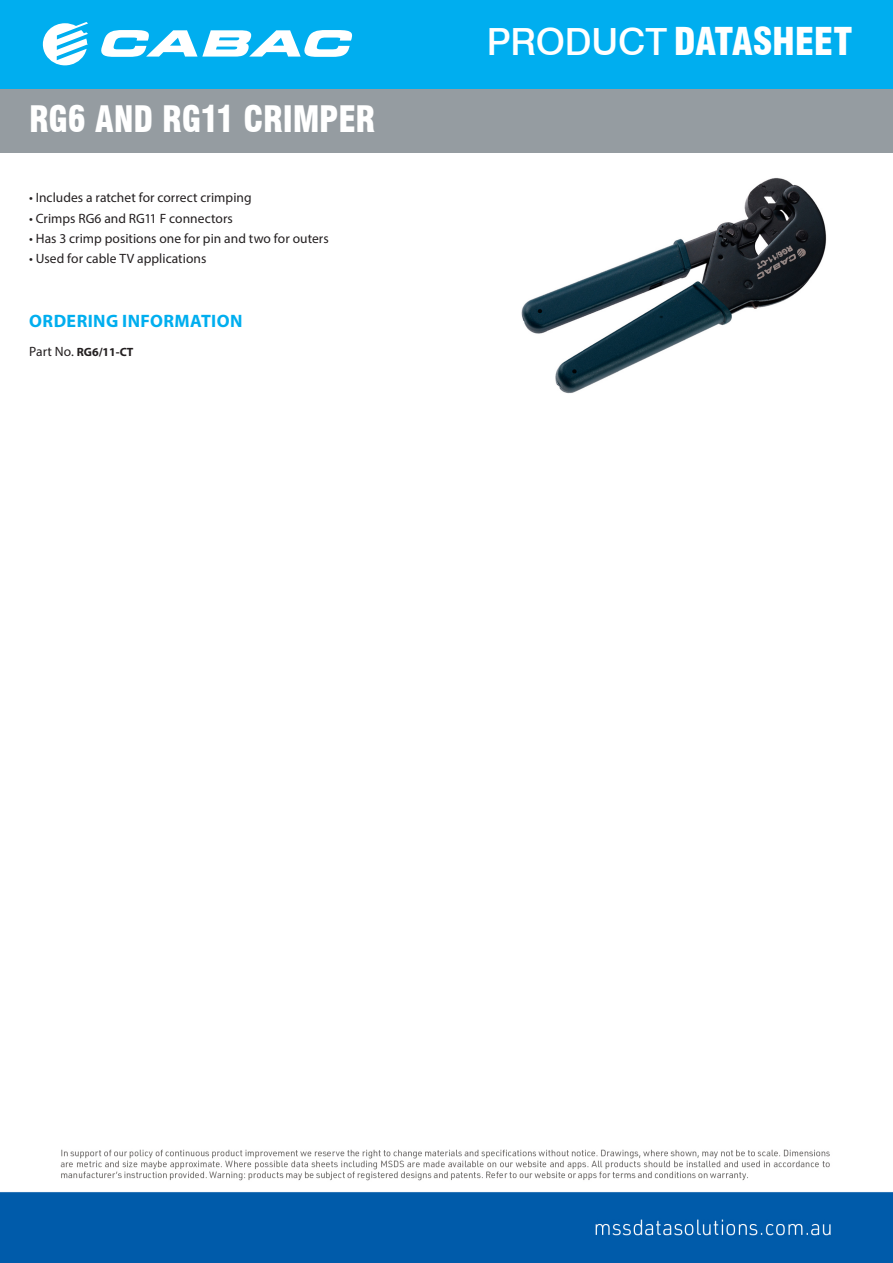
<style>
.page{position:relative;width:893px;height:1263px;background:#fff}
.page>*{position:absolute;margin:0;border:0;box-sizing:border-box;transform-origin:0 0}
.t1{font:900 condensed 37.5px "Swiss 721 BT";letter-spacing:-.01em;color:#fff}
.t2{font:900 condensed 35.7px "Swiss 721 BT";letter-spacing:-.01em;color:#fff;scale:.95 1}
.t3{font:700 18px "Myriad Pro";letter-spacing:.02em;color:#00aeef}
.t4{font:13.5px "Myriad Pro";letter-spacing:.005em;color:#231f20}
.t5{font:700 12px "Myriad Pro";letter-spacing:-.005em;color:#231f20}
.s1{font-weight:400;font-size:13.5px}
.s2{font-weight:500;font-stretch:normal}
</style>
<div class="page">
<img style="left:521px;top:178px;width:306px;height:216px">
<div style="left:0;top:0;width:893px;height:89px;background:#00aeef"></div>
<div style="left:0;top:89px;width:893px;height:64px;background:#959ca1"></div>
<svg style="left:43px;top:22px;width:45px;height:43px"></svg>
<svg style="left:101px;top:30px;width:251px;height:27px"></svg>
<img style="left:0;top:1149px;width:893px;height:114px">
<h2 class="t2" style="left:29px;top:98px;width:366px">RG6 AND RG11 CRIMPER</h2>
<p class="t4" style="left:29px;top:189px;width:224px">• Includes a ratchet for correct crimping</p>
<p class="t4" style="left:29px;top:210px;width:205px">• Crimps RG6 and RG11 F connectors</p>
<p class="t4" style="left:29px;top:230px;width:301px">• Has 3 crimp positions one for pin and two for outers</p>
<p class="t4" style="left:29px;top:251px;width:179px">• Used for cable TV applications</p>
<h3 class="t3" style="left:29px;top:309px;width:215px">ORDERING INFORMATION</h3>
<p class="t5" style="left:29px;top:344px;width:106px"><span class="s1">Part No.</span> RG6/11-CT</p>
<h1 class="t1" style="left:487px;top:19px;width:367px"><span class="s2">PRODUCT</span> DATASHEET</h1>
</div>
